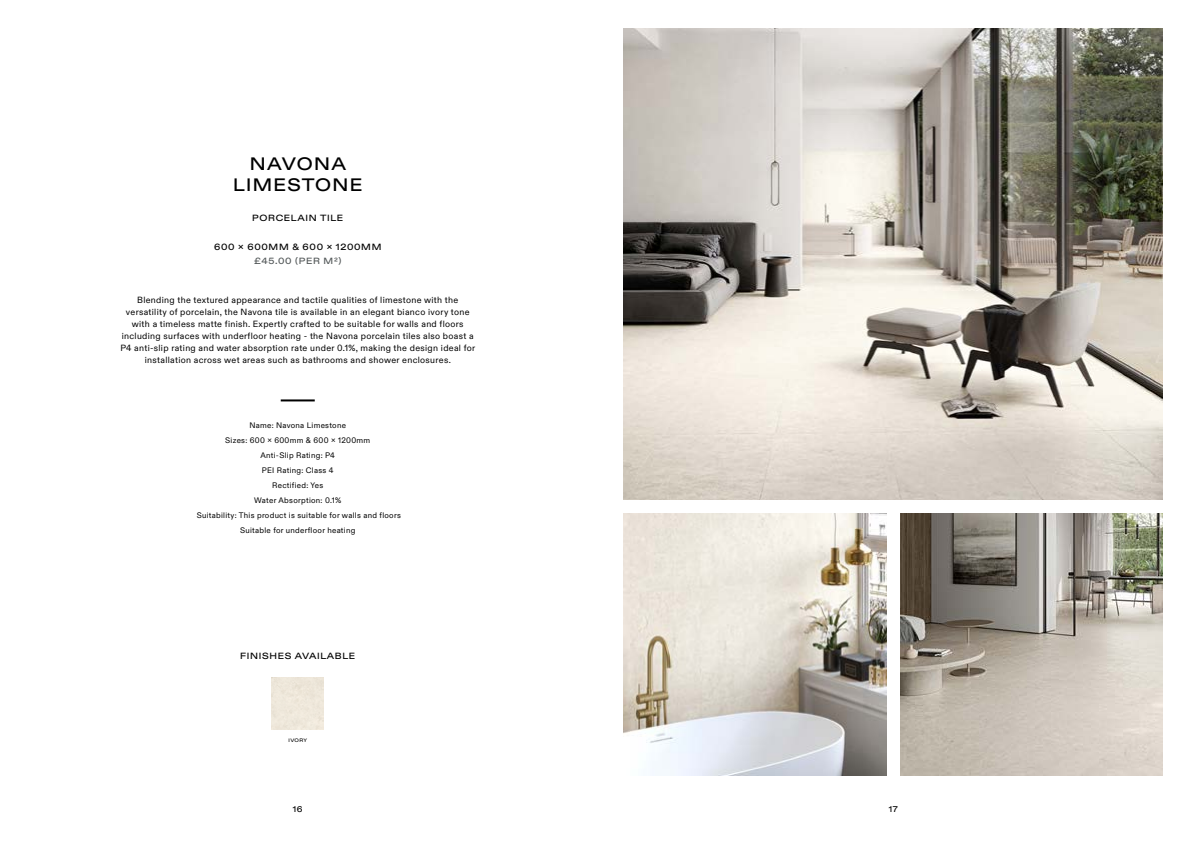
<style>
.page{position:relative;width:1191px;height:842px;background:#fff}
.page>*{position:absolute;margin:0;border:0;box-sizing:border-box;transform-origin:0 0}
.t1{font:500 18px/21.6px "ABC Diatype Extended";letter-spacing:.075em;color:#000;text-align:center}
.t2{font:9px/12px "ABC Diatype";letter-spacing:.035em;color:#000;text-align:center}
.t3{font:500 9px "ABC Diatype Extended";letter-spacing:.075em;color:#000}
.t4{font:500 9px "ABC Diatype Extended";letter-spacing:.075em;color:#535859}
.t5{font:500 8.2px "ABC Diatype Extended";color:#000}
.t6{font:8px/15px "ABC Diatype";letter-spacing:.035em;color:#000;text-align:center}
.t7{font:500 5px "ABC Diatype Extended";letter-spacing:.06em;color:#000}
</style>
<div class="page">
<div style="left:272px;top:677px;width:52px;height:52px;background:#eee7db"></div>
<img style="left:624px;top:28px;width:538px;height:471px">
<img style="left:900px;top:514px;width:262px;height:262px">
<img style="left:624px;top:514px;width:262px;height:262px">
<hr style="left:281px;top:399px;width:34px;height:2px;background:#000">
<h1 class="t1" style="left:233px;top:153px;width:131px">NAVONA<br>LIMESTONE</h1>
<p class="t3" style="left:252px;top:212px;width:93px">PORCELAIN TILE</p>
<p class="t3" style="left:214px;top:242px;width:169px">600 x 600MM &amp; 600 x 1200MM</p>
<p class="t4" style="left:254px;top:255px;width:89px">£45.00 (PER M2)</p>
<p class="t2" style="left:120px;top:294px;width:356px">Blending the textured appearance and tactile qualities of limestone with the versatility of porcelain, the Navona tile is available in an elegant bianco ivory tone with a timeless matte finish. Expertly crafted to be suitable for walls and floors including surfaces with underfloor heating - the Navona porcelain tiles also boast a P4 anti-slip rating and water absorption rate under 0.1%, making the design ideal for installation across wet areas such as bathrooms and shower enclosures.</p>
<p class="t6" style="left:197px;top:418px;width:206px">Name: Navona Limestone<br>Sizes: 600 x 600mm &amp; 600 x 1200mm<br>Anti-Slip Rating: P4<br>PEI Rating: Class 4<br>Rectified: Yes<br>Water Absorption: 0.1%<br>Suitability: This product is suitable for walls and floors<br>Suitable for underfloor heating</p>
<p class="t3" style="left:240px;top:650px;width:117px">FINISHES AVAILABLE</p>
<p class="t7" style="left:288px;top:737px;width:20px">IVORY</p>
<p class="t5" style="left:293px;top:804px;width:11px">16</p>
<p class="t5" style="left:888px;top:804px;width:11px">17</p>
</div>
